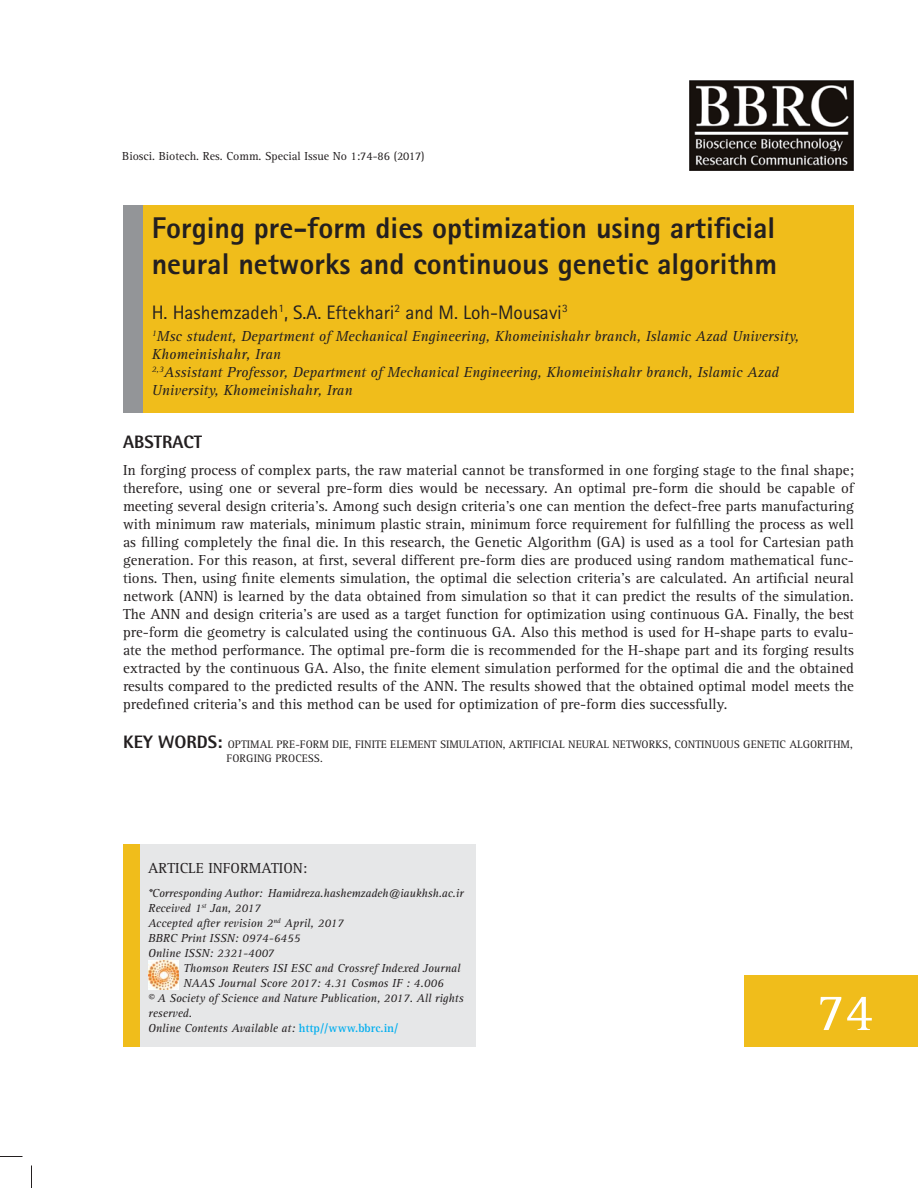
<style>
.page{position:relative;width:918px;height:1188px;background:#fff}
.page>*{position:absolute;margin:0;border:0;box-sizing:border-box;transform-origin:0 0}
.t1{font:54px "Rotis Serif Std";color:#fff}
.t2{font:800 30px/36px "Rotis Sans Serif Std";color:#231f20}
.t3{font:19.5px "Rotis Sans Serif Std";color:#231f20}
.t4{font:800 18px "Rotis Semi Sans Std";color:#231f20}
.t5{font:15px/18px "Rotis Serif Std";color:#231f20;text-align:justify}
.t6{font:italic 15px/18px "Rotis Serif Std";color:#231f20}
.t7{font:italic 12px/15px "Rotis Serif Std";color:#231f20}
.t8{font:12px "Rotis Serif Std";color:#231f20}
.t9{font:11.25px/14.2px "Rotis Serif Std";color:#231f20}
.s1{font-family:"Rotis Semi Sans Std";font-weight:800;font-size:18px}
.s2{font-weight:700;font-style:normal;color:#00aeef}
</style>
<div class="page">
<div style="left:134px;top:205px;width:720px;height:208px;background:#f0bd1b"></div>
<div style="left:123px;top:205px;width:19px;height:208px;background:#939598"></div>
<div style="left:744px;top:975px;width:174px;height:72px;background:#f0bd1b"></div>
<img style="left:689px;top:81px;width:165px;height:90px">
<div style="left:139px;top:844px;width:337px;height:203px;background:#e6e7e8"></div>
<div style="left:123px;top:844px;width:16px;height:203px;background:#f0bd1b"></div>
<img style="left:148px;top:961px;width:31px;height:29px">
<svg style="left:0;top:1156px;width:22px;height:1px"></svg>
<svg style="left:31px;top:1166px;width:1px;height:22px"></svg>
<p class="t8" style="left:122px;top:151px;width:304px">Biosci. Biotech. Res. Comm. Special Issue No 1:74-86 (2017)</p>
<h2 class="t2" style="left:152px;top:213px;width:627px">Forging pre-form dies optimization using artificial neural networks and continuous genetic algorithm</h2>
<h3 class="t3" style="left:152px;top:305px;width:417px">H. Hashemzadeh<sup>1</sup>, S.A. Eftekhari<sup>2</sup> and M. Loh-Mousavi<sup>3</sup></h3>
<p class="t6" style="left:152px;top:329px;width:649px"><sup>1</sup>Msc student, Department of Mechanical Engineering, Khomeinishahr branch, Islamic Azad University, Khomeinishahr, Iran<br><sup>2,3</sup>Assistant Professor, Department of Mechanical Engineering, Khomeinishahr branch, Islamic Azad University, Khomeinishahr, Iran</p>
<p class="t4" style="left:123px;top:435px;width:81px">ABSTRACT</p>
<p class="t5" style="left:123px;top:462px;width:732px">In forging process of complex parts, the raw material cannot be transformed in one forging stage to the final shape; therefore, using one or several pre-form dies would be necessary. An optimal pre-form die should be capable of meeting several design criteria’s. Among such design criteria’s one can mention the defect-free parts manufacturing with minimum raw materials, minimum plastic strain, minimum force requirement for fulfilling the process as well as filling completely the final die. In this research, the Genetic Algorithm (GA) is used as a tool for Cartesian path generation. For this reason, at first, several different pre-form dies are produced using random mathematical func&shy;tions. Then, using finite elements simulation, the optimal die selection criteria’s are calculated. An artificial neural network (ANN) is learned by the data obtained from simulation so that it can predict the results of the simulation.<br>The ANN and design criteria’s are used as a target function for optimization using continuous GA. Finally, the best pre-form die geometry is calculated using the continuous GA. Also this method is used for H-shape parts to evalu&shy;ate the method performance. The optimal pre-form die is recommended for the H-shape part and its forging results extracted by the continuous GA. Also, the finite element simulation performed for the optimal die and the obtained results compared to the predicted results of the ANN. The results showed that the obtained optimal model meets the predefined criteria’s and this method can be used for optimization of pre-form dies successfully.</p>
<p class="t9" style="left:227px;top:738px;width:628px;text-indent:-104px"><span class="s1">KEY WORDS:</span> OPTIMAL PRE-FORM DIE, FINITE ELEMENT SIMULATION, ARTIFICIAL NEURAL NETWORKS, CONTINUOUS GENETIC ALGORITHM,<br>FORGING PROCESS.</p>
<p class="t5" style="left:148px;top:860px;width:161px">ARTICLE INFORMATION:</p>
<p class="t7" style="left:148px;top:887px;width:317px">*Corresponding Author: Hamidreza.hashemzadeh@iaukhsh.ac.ir Received 1<sup>st</sup> Jan, 2017<br>Accepted after revision 2<sup>nd</sup> April, 2017<br>BBRC Print ISSN: 0974-6455<br>Online ISSN: 2321-4007</p>
<p class="t7" style="left:183px;top:962px;width:279px">Thomson Reuters ISI ESC and Crossref Indexed Journal</p>
<p class="t7" style="left:183px;top:977px;width:262px">NAAS Journal Score 2017: 4.31 Cosmos IF : 4.006</p>
<p class="t7" style="left:148px;top:992px;width:317px">© A Society of Science and Nature Publication, 2017. All rights</p>
<p class="t7" style="left:148px;top:1007px;width:45px">reserved.</p>
<p class="t7" style="left:148px;top:1022px;width:252px">Online Contents Available at: <span class="s2">http//www.bbrc.in/</span></p>
<h1 class="t1" style="left:817px;top:989px;width:58px">74</h1>
</div>
